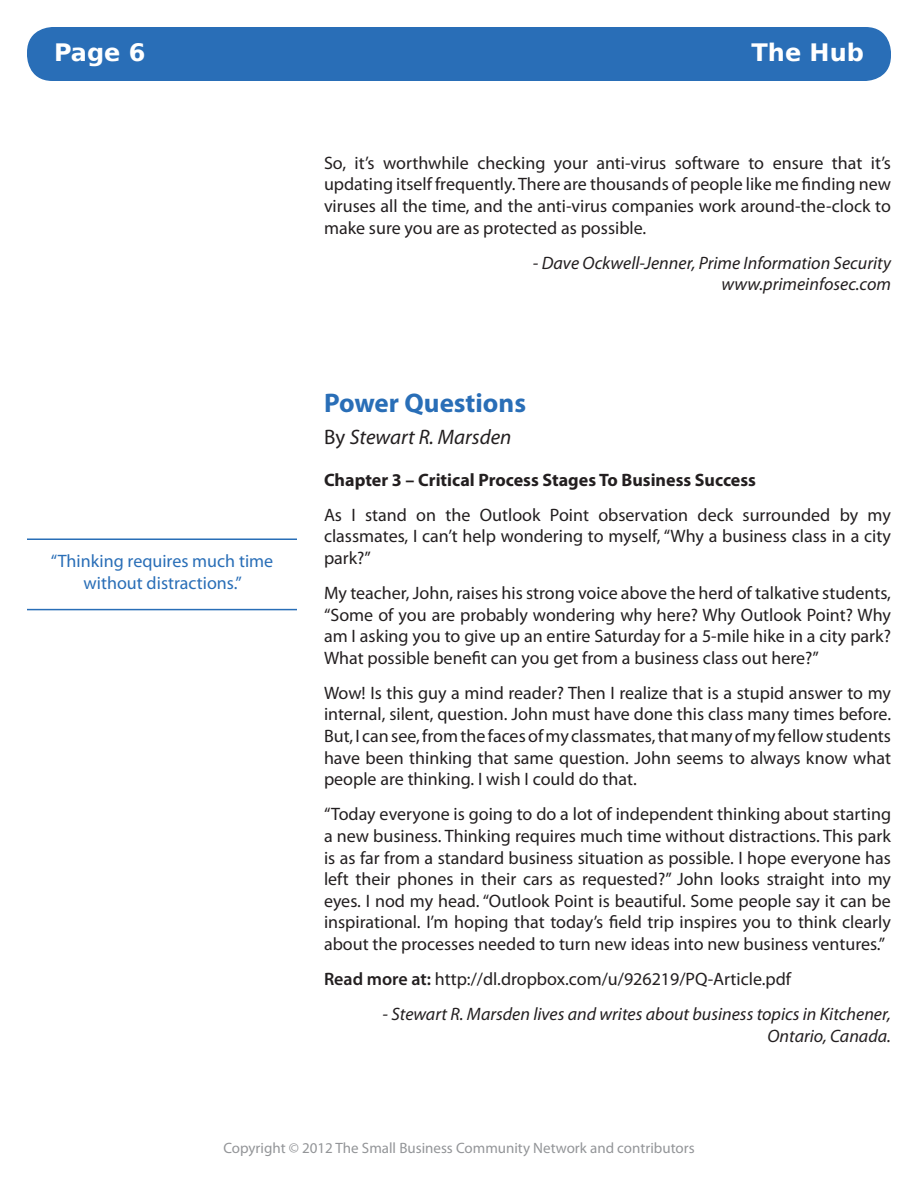
<style>
.page{position:relative;width:918px;height:1188px;background:#fff}
.page>*{position:absolute;margin:0;border:0;box-sizing:border-box;transform-origin:0 0}
.Heading{font:700 27px "Myriad Pro";color:#296eb7}
.t1{font:700 24px "Bitstream Vera Sans";color:#fff}
.Author{font:italic 21px "Myriad Pro";color:#231f20}
.Body{font:18px/21.6px "Myriad Pro";color:#231f20;text-align:justify}
.Body-2{font:italic 18px/21.6px "Myriad Pro";color:#231f20;text-align:right}
.Body-3{font:700 18px "Myriad Pro";color:#231f20}
.Callout{font:18px/21.6px "Myriad Pro";color:#296eb7;text-align:center}
.t2{font:15px "Myriad Pro";color:#939598}
.s1{font-style:normal}
.s2{font-weight:600}
</style>
<div class="page">
<div style="left:27px;top:27px;width:864px;height:54px;background:#296eb7;border-radius:26px"></div>
<hr style="left:27px;top:538px;width:270px;height:2px;background:#296eb7">
<hr style="left:27px;top:609px;width:270px;height:1px;background:#296eb7">
<h2 class="t1" style="left:54px;top:39px;width:93px">Page 6</h2>
<h2 class="t1" style="left:752px;top:39px;width:114px">The Hub</h2>
<p class="Callout" style="left:51px;top:550px;width:224px">“Thinking requires much time without distractions.”</p>
<p class="Body" style="left:324px;top:152px;width:568px">So, it’s worthwhile checking your anti-virus software to ensure that it’s updating itself frequently. There are thousands of people like me finding new viruses all the time, and the anti-virus companies work around-the-clock to make sure you are as protected as possible.</p>
<p class="Body-2" style="left:533px;top:252px;width:360px">- Dave Ockwell-Jenner, Prime Information Security www.primeinfosec.com</p>
<p class="Heading" style="left:324px;top:385px;width:204px">Power Questions</p>
<p class="Author" style="left:324px;top:424px;width:189px"><span class="s1">By</span> Stewart R. Marsden</p>
<p class="Body-3" style="left:324px;top:468px;width:434px">Chapter 3 – Critical Process Stages To Business Success</p>
<p class="Body" style="left:324px;top:504px;width:568px">As I stand on the Outlook Point observation deck surrounded by my classmates, I can’t help wondering to myself, “Why a business class in a city park?”</p>
<p class="Body" style="left:324px;top:582px;width:569px">My teacher, John, raises his strong voice above the herd of talkative students, “Some of you are probably wondering why here? Why Outlook Point? Why am I asking you to give up an entire Saturday for a 5-mile hike in a city park?<br>What possible benefit can you get from a business class out here?”</p>
<p class="Body" style="left:324px;top:682px;width:569px">Wow! Is this guy a mind reader? Then I realize that is a stupid answer to my internal, silent, question. John must have done this class many times before.<br>But, I can see, from the faces of my classmates, that many of my fellow students have been thinking that same question. John seems to always know what people are thinking. I wish I could do that.</p>
<p class="Body" style="left:324px;top:803px;width:569px">“Today everyone is going to do a lot of independent thinking about starting a new business. Thinking requires much time without distractions. This park is as far from a standard business situation as possible. I hope everyone has left their phones in their cars as requested?” John looks straight into my eyes. I nod my head. “Outlook Point is beautiful. Some people say it can be inspirational. I’m hoping that today’s field trip inspires you to think clearly about the processes needed to turn new ideas into new business ventures.”</p>
<p class="Body" style="left:324px;top:968px;width:469px"><span class="s2">Read more at:</span> http://dl.dropbox.com/u/926219/PQ-Article.pdf</p>
<p class="Body-2" style="left:383px;top:1003px;width:510px">- Stewart R. Marsden lives and writes about business topics in Kitchener,<br>Ontario, Canada.</p>
<p class="t2" style="left:223px;top:1139px;width:473px">Copyright © 2012 The Small Business Community Network and contributors</p>
</div>
